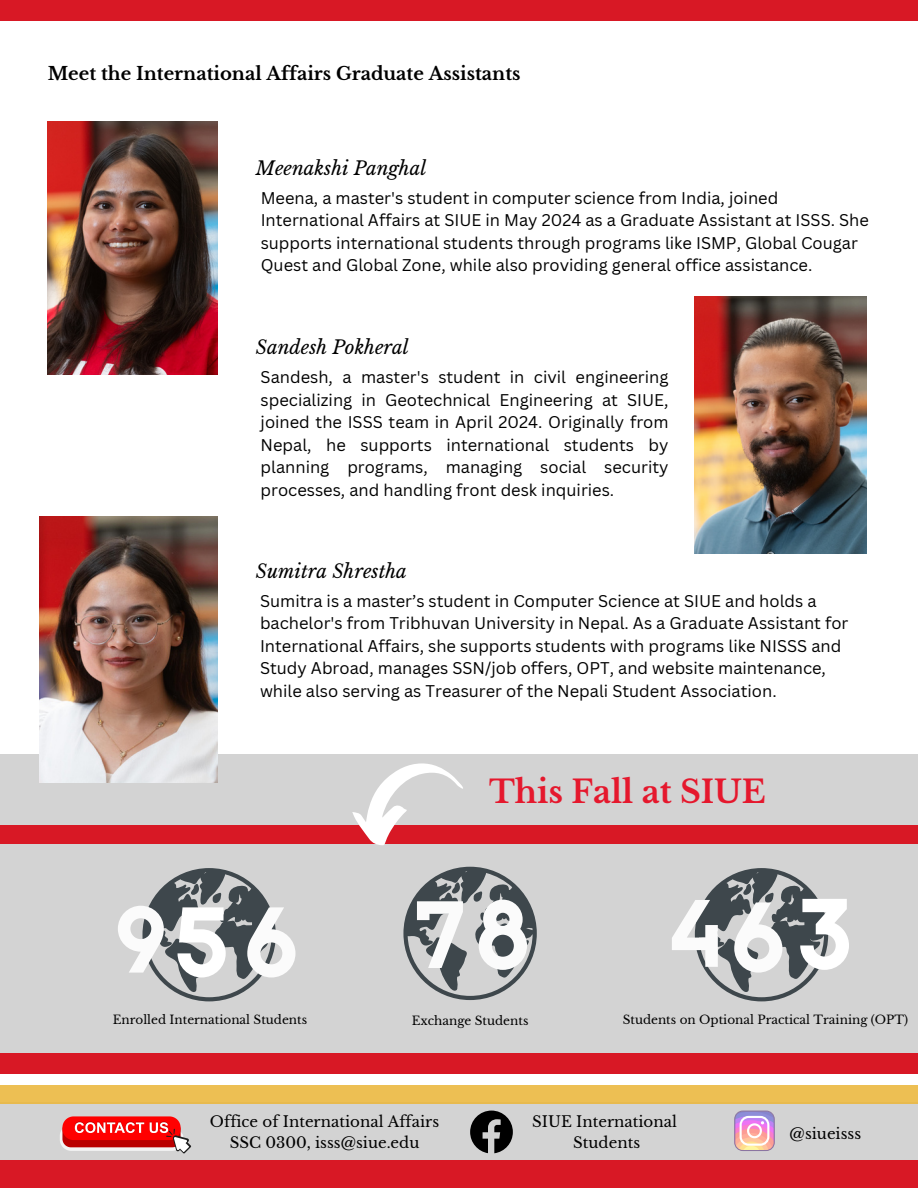
<style>
.page{position:relative;width:918px;height:1188px;background:#fff}
.page>*{position:absolute;margin:0;border:0;box-sizing:border-box;transform-origin:0 0}
.t1{font:700 31.35px "Libre Baskerville";color:#e5182d}
.t2{font:italic 18.75px "Libre Baskerville";color:#000}
.t3{font:700 18px "Libre Baskerville";color:#000}
.t4{font:16.5px/22.5px "Canva Sans";color:#000}
.t5{font:15px/20.2px "Libre Baskerville";color:#000;text-align:center}
.t6{font:12px "Libre Baskerville";color:#000}
</style>
<div class="page">
<div style="left:0;top:1160px;width:918px;height:28px;background:#d81825"></div>
<div style="left:0;top:0;width:918px;height:20px;background:#d81825"></div>
<img style="left:48px;top:121px;width:170px;height:254px">
<div style="left:0;top:754px;width:918px;height:71px;background:#d3d3d3"></div>
<div style="left:0;top:1103px;width:918px;height:57px;background:#d3d3d3"></div>
<svg style="left:60px;top:1116px;width:131px;height:37px;background:#e55151"></svg>
<svg style="left:470px;top:1111px;width:43px;height:42px"></svg>
<svg style="left:734px;top:1111px;width:41px;height:40px;background:#deadc7"></svg>
<div style="left:0;top:825px;width:918px;height:20px;background:#d81825"></div>
<div style="left:0;top:844px;width:918px;height:210px;background:#d3d3d3"></div>
<div style="left:0;top:1054px;width:918px;height:20px;background:#d81825"></div>
<svg style="left:352px;top:763px;width:111px;height:82px"></svg>
<div style="left:0;top:1086px;width:918px;height:18px;background:#edbf53"></div>
<img style="left:695px;top:297px;width:172px;height:256px">
<img style="left:40px;top:517px;width:177px;height:265px">
<svg style="left:403px;top:867px;width:134px;height:133px"></svg>
<svg style="left:672px;top:868px;width:177px;height:133px"></svg>
<svg style="left:118px;top:868px;width:177px;height:133px"></svg>
<p class="t3" style="left:48px;top:63px;width:474px">Meet the International Affairs Graduate Assistants</p>
<h3 class="t2" style="left:256px;top:156px;width:172px">Meenakshi Panghal</h3>
<h4 class="t4" style="left:261px;top:186px;width:610px">Meena, a master's student in computer science from India, joined International Affairs at SIUE in May 2024 as a Graduate Assistant at ISSS. She supports international students through programs like ISMP, Global Cougar Quest and Global Zone, while also providing general office assistance.</h4>
<p class="t2" style="left:256px;top:336px;width:154px">Sandesh Pokheral</p>
<p class="t4" style="left:261px;top:366px;width:409px;text-align:justify">Sandesh, a master's student in civil engineering specializing in Geotechnical Engineering at SIUE, joined the ISSS team in April 2024. Originally from Nepal, he supports international students by planning programs, managing social security processes, and handling front desk inquiries.</p>
<p class="t2" style="left:256px;top:560px;width:153px">Sumitra Shrestha</p>
<p class="t4" style="left:260px;top:589px;width:590px">Sumitra is a master’s student in Computer Science at SIUE and holds a bachelor's from Tribhuvan University in Nepal. As a Graduate Assistant for International Affairs, she supports students with programs like NISSS and Study Abroad, manages SSN/job offers, OPT, and website maintenance, while also serving as Treasurer of the Nepali Student Association.</p>
<h1 class="t1" style="left:489px;top:773px;width:278px">This Fall at SIUE</h1>
<p class="t6" style="left:113px;top:1012px;width:196px">Enrolled International Students</p>
<h3 class="t6" style="left:412px;top:1014px;width:118px">Exchange Students</h3>
<h4 class="t6" style="left:623px;top:1012px;width:287px">Students on Optional Practical Training (OPT)</h4>
<p class="t5" style="left:210px;top:1112px;width:231px">Office of International Affairs<br>SSC 0300, isss@siue.edu</p>
<h3 class="t5" style="left:532px;top:1112px;width:146px">SIUE International<br>Students</h3>
<h4 class="t5" style="left:790px;top:1124px;width:73px">@siueisss</h4>
</div>
